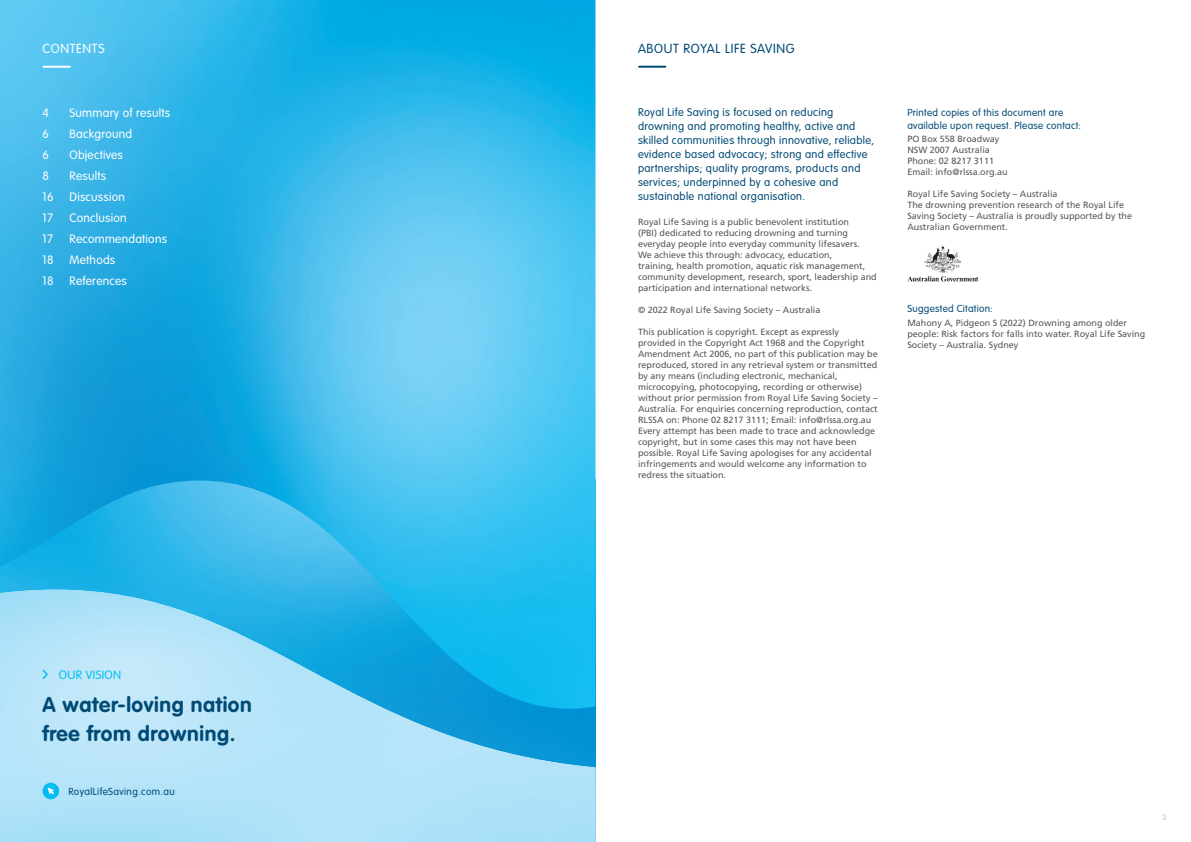
<style>
.page{position:relative;width:1191px;height:842px;background:#fff}
.page>*{position:absolute;margin:0;border:0;box-sizing:border-box;transform-origin:0 0}
.Heading{font:700 21px/29px "VAG Rounded";letter-spacing:.03em;color:#004a75}
.Heading-2{font:300 13px "VAG Rounded";letter-spacing:.05em;color:#004a75}
.Heading-3{font:300 13px "VAG Rounded";letter-spacing:.05em;color:#fff}
.Heading-4{font:300 12px "VAG Rounded";letter-spacing:.02em;color:#fff}
.Body_Head{font:300 12px "VAG Rounded";letter-spacing:.03em;color:#01bdf2}
.Body_Head-2{font:300 11px/14px "VAG Rounded";letter-spacing:.03em;color:#004a75}
.Body_Head-3{font:300 10px/13px "VAG Rounded";letter-spacing:.025em;color:#004a75}
.Open_Para{font:300 10px "VAG Rounded";letter-spacing:.04em;color:#004a75}
.Body{font:9px/11px "Frutiger";color:#57585a}
.t1{font:300 8px "VAG Rounded";color:#bcbdc0}
</style>
<div class="page">
<img style="left:0;top:709px;width:595px;height:133px">
<img style="left:0;top:0;width:595px;height:709px">
<hr style="left:44px;top:66px;width:26px;height:2px;background:#fff">
<hr style="left:639px;top:66px;width:26px;height:2px;background:#004a75">
<div style="left:43px;top:783px;width:16px;height:16px;background:#01bdf2;border-radius:50%"></div>
<svg style="left:48px;top:788px;width:6px;height:6px"></svg>
<svg style="left:41px;top:668px;width:8px;height:12px"></svg>
<svg style="left:908px;top:246px;width:70px;height:35px"></svg>
<p class="Heading-3" style="left:43px;top:41px;width:64px">CONTENTS</p>
<p class="Heading-2" style="left:638px;top:41px;width:158px">ABOUT ROYAL LIFE SAVING</p>
<p class="Heading-4" style="left:43px;top:106px;width:8px">4</p>
<p class="Heading-4" style="left:70px;top:106px;width:102px">Summary of results</p>
<p class="Heading-4" style="left:43px;top:127px;width:8px">6</p>
<p class="Heading-4" style="left:70px;top:127px;width:64px">Background</p>
<p class="Heading-4" style="left:43px;top:148px;width:8px">6</p>
<p class="Heading-4" style="left:70px;top:148px;width:55px">Objectives</p>
<p class="Heading-4" style="left:43px;top:169px;width:8px">8</p>
<p class="Heading-4" style="left:70px;top:169px;width:38px">Results</p>
<p class="Heading-4" style="left:43px;top:190px;width:12px">16</p>
<p class="Heading-4" style="left:70px;top:190px;width:57px">Discussion</p>
<p class="Heading-4" style="left:43px;top:211px;width:12px">17</p>
<p class="Heading-4" style="left:70px;top:211px;width:59px">Conclusion</p>
<p class="Heading-4" style="left:43px;top:232px;width:12px">17</p>
<p class="Heading-4" style="left:70px;top:232px;width:99px">Recommendations</p>
<p class="Heading-4" style="left:43px;top:253px;width:12px">18</p>
<p class="Heading-4" style="left:70px;top:253px;width:47px">Methods</p>
<p class="Heading-4" style="left:43px;top:274px;width:12px">18</p>
<p class="Heading-4" style="left:70px;top:274px;width:59px">References</p>
<p class="Body_Head-2" style="left:638px;top:105px;width:238px">Royal Life Saving is focused on reducing drowning and promoting healthy, active and skilled communities through innovative, reliable, evidence based advocacy; strong and effective partnerships; quality programs, products and services; underpinned by a cohesive and sustainable national organisation.</p>
<p class="Body" style="left:638px;top:216px;width:240px">Royal Life Saving is a public benevolent institution<br>(PBI) dedicated to reducing drowning and turning everyday people into everyday community lifesavers.<br>We achieve this through: advocacy, education,<br>training, health promotion, aquatic risk management, community development, research, sport, leadership and participation and international networks.</p>
<p class="Body" style="left:638px;top:304px;width:184px">© 2022 Royal Life Saving Society – Australia</p>
<p class="Body" style="left:638px;top:326px;width:241px">This publication is copyright. Except as expressly provided in the Copyright Act 1968 and the Copyright Amendment Act 2006, no part of this publication may be reproduced, stored in any retrieval system or transmitted by any means (including electronic, mechanical, microcopying, photocopying, recording or otherwise) without prior permission from Royal Life Saving Society – Australia. For enquiries concerning reproduction, contact RLSSA on: Phone 02 8217 3111; Email: info@rlssa.org.au</p>
<p class="Body" style="left:638px;top:425px;width:239px">Every attempt has been made to trace and acknowledge copyright, but in some cases this may not have been possible. Royal Life Saving apologises for any accidental infringements and would welcome any information to redress the situation.</p>
<p class="Body_Head-3" style="left:907px;top:106px;width:175px">Printed copies of this document are available upon request. Please contact:</p>
<p class="Body" style="left:907px;top:134px;width:94px">PO Box 558 Broadway</p>
<p class="Body" style="left:907px;top:145px;width:84px">NSW 2007 Australia</p>
<p class="Body" style="left:907px;top:156px;width:88px">Phone: 02 8217 3111</p>
<p class="Body" style="left:907px;top:167px;width:102px">Email: info@rlssa.org.au</p>
<p class="Body" style="left:907px;top:189px;width:152px">Royal Life Saving Society – Australia</p>
<p class="Body" style="left:907px;top:200px;width:226px">The drowning prevention research of the Royal Life<br>Saving Society – Australia is proudly supported by the<br>Australian Government.</p>
<p class="Body_Head-3" style="left:907px;top:302px;width:87px">Suggested Citation:</p>
<p class="Body" style="left:907px;top:317px;width:239px">Mahony A, Pidgeon S (2022) Drowning among older people: Risk factors for falls into water. Royal Life Saving<br>Society – Australia. Sydney</p>
<p class="Body_Head" style="left:59px;top:667px;width:64px">OUR VISION</p>
<p class="Heading" style="left:43px;top:690px;width:211px">A water-loving nation free from drowning.</p>
<p class="Open_Para" style="left:68px;top:786px;width:108px">RoyalLifeSaving.com.au</p>
<p class="t1" style="left:1162px;top:812px;width:6px">3</p>
</div>
